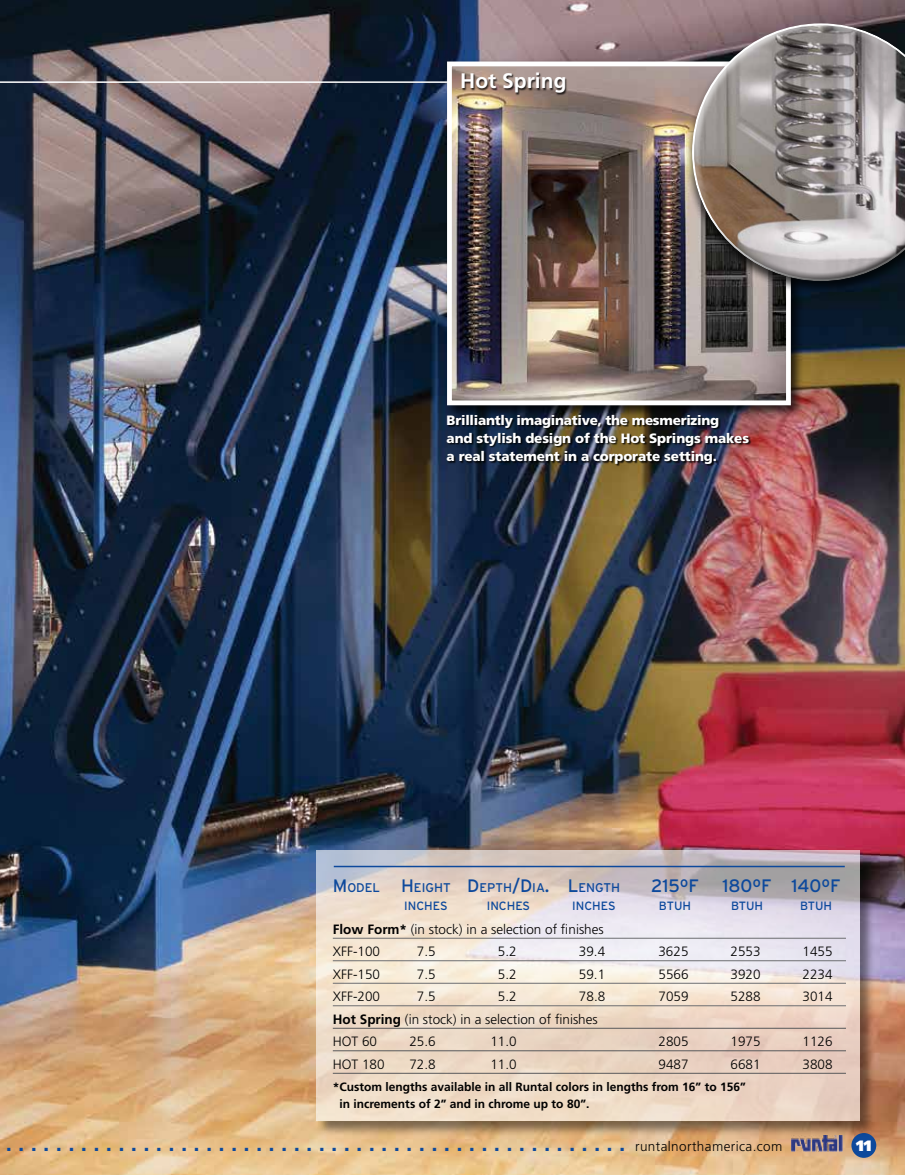
<style>
.page{position:relative;width:905px;height:1175px;background:#fff}
.page>*{position:absolute;margin:0;border:0;box-sizing:border-box;transform-origin:0 0}
.t1{font:700 22.5px "Frutiger";color:#0d499c}
.t2{font:700 21px "Frutiger";color:#fff}
.t3{font:18px "Interstate";color:#0d499c}
.t4{font:900 15px "Frutiger";color:#fff}
.t5{font:300 13.5px/22.5px "Frutiger";color:#000}
.t6{font:900 13.5px/18px "Frutiger LT";letter-spacing:-.01em;color:#fff}
.t7{font:12.6px "Interstate";color:#0d499c}
.t8{font:700 12px/16.5px "Frutiger";color:#000}
.t9{font:12px "Interstate";color:#0d499c}
.s1{font-size:18px}
.s2{font-weight:700}
.s3{font-weight:300;font-size:13.5px;color:#000}
</style>
<div class="page">
<img style="left:0;top:0;width:904px;height:1174px">
<div style="left:851px;top:1133px;width:25px;height:24px;background:#0d499c;border-radius:50%"></div>
<img style="left:791px;top:1136px;width:51px;height:15px">
<div style="left:316px;top:850px;width:559px;height:286px;background:#000;opacity:.75"></div>
<svg style="left:316px;top:850px;width:543px;height:270px;background:#e6d7ce"></svg>
<hr style="left:333px;top:938px;width:513px;height:1px;background:#6d6e71">
<hr style="left:333px;top:960px;width:513px;height:1px;background:#6d6e71">
<hr style="left:333px;top:983px;width:513px;height:1px;background:#6d6e71">
<hr style="left:333px;top:1005px;width:513px;height:1px;background:#6d6e71">
<hr style="left:333px;top:1028px;width:513px;height:1px;background:#58595b">
<hr style="left:333px;top:1050px;width:513px;height:1px;background:#58595b">
<hr style="left:333px;top:1073px;width:513px;height:1px;background:#58595b">
<hr style="left:334px;top:865px;width:510px;height:2px;background:#0d499c">
<hr style="left:0;top:81px;width:904px;height:2px;background:#fff">
<div style="left:444px;top:59px;width:360px;height:360px;background:#000;opacity:.75"></div>
<img style="left:453px;top:68px;width:331px;height:331px">
<div style="left:447px;top:62px;width:343px;height:343px;border:5px solid #fff"></div>
<div style="left:462px;top:73px;width:105px;height:22px;background:#000;opacity:.75"></div>
<div style="left:447px;top:415px;width:304px;height:52px;background:#000;opacity:.9"></div>
<div style="left:684px;top:22px;width:220px;height:274px;background:#000;opacity:.75"></div>
<div style="left:691px;top:21px;width:213px;height:220px;background:#fff;opacity:.8"></div>
<div style="left:707px;top:46px;width:197px;height:236px;background:#000;opacity:.59"></div>
<h2 class="t2" style="left:460px;top:69px;width:108px">Hot Spring</h2>
<p class="t6" style="left:446px;top:412px;width:304px">Brilliantly imaginative, the mesmerizing<br>and stylish design of the Hot Springs makes a real statement in a corporate setting.</p>
<p class="t7" style="left:333px;top:881px;width:286px"><span class="s1">M</span>ODEL <span class="s1">H</span>EIGHT <span class="s1">D</span>EPTH<span class="s1">/D</span>IA<span class="s1">. L</span>ENGTH</p>
<h3 class="t3" style="left:651px;top:876px;width:49px">215ºF</h3>
<h3 class="t3" style="left:722px;top:876px;width:120px">180ºF 140ºF</h3>
<p class="t9" style="left:404px;top:899px;width:45px">INCHES</p>
<p class="t9" style="left:487px;top:899px;width:45px">INCHES</p>
<p class="t9" style="left:572px;top:899px;width:45px">INCHES</p>
<p class="t9" style="left:659px;top:899px;width:34px">BTUH</p>
<p class="t9" style="left:731px;top:899px;width:34px">BTUH</p>
<p class="t9" style="left:800px;top:899px;width:34px">BTUH</p>
<p class="t5" style="left:333px;top:917px;width:272px"><span class="s2">Flow Form*</span> (in stock) in a selection of finishes<br>XFF-100</p>
<p class="t5" style="left:417px;top:940px;width:20px">7.5</p>
<p class="t5" style="left:498px;top:940px;width:20px">5.2</p>
<p class="t5" style="left:579px;top:940px;width:28px">39.4</p>
<p class="t5" style="left:658px;top:940px;width:32px">3625</p>
<p class="t5" style="left:730px;top:940px;width:32px">2553</p>
<p class="t5" style="left:802px;top:940px;width:32px">1455</p>
<p class="t5" style="left:333px;top:962px;width:49px">XFF-150</p>
<p class="t5" style="left:417px;top:962px;width:20px">7.5</p>
<p class="t5" style="left:498px;top:962px;width:20px">5.2</p>
<p class="t5" style="left:579px;top:962px;width:28px">59.1</p>
<p class="t5" style="left:658px;top:962px;width:32px">5566</p>
<p class="t5" style="left:730px;top:962px;width:32px">3920</p>
<p class="t5" style="left:802px;top:962px;width:32px">2234</p>
<p class="t5" style="left:333px;top:985px;width:49px">XFF-200</p>
<p class="t5" style="left:417px;top:985px;width:20px">7.5</p>
<p class="t5" style="left:498px;top:985px;width:20px">5.2</p>
<p class="t5" style="left:579px;top:985px;width:28px">78.8</p>
<p class="t5" style="left:658px;top:985px;width:32px">7059</p>
<p class="t5" style="left:730px;top:985px;width:32px">5288</p>
<p class="t5" style="left:802px;top:985px;width:32px">3014</p>
<p class="t5" style="left:333px;top:1007px;width:266px"><span class="s2">Hot Spring</span> (in stock) in a selection of finishes<br>HOT 60</p>
<p class="t5" style="left:409px;top:1030px;width:28px">25.6</p>
<p class="t5" style="left:490px;top:1030px;width:28px">11.0</p>
<p class="t5" style="left:658px;top:1030px;width:32px">2805</p>
<p class="t5" style="left:730px;top:1030px;width:32px">1975</p>
<p class="t5" style="left:802px;top:1030px;width:32px">1126</p>
<p class="t5" style="left:333px;top:1052px;width:53px">HOT 180</p>
<p class="t5" style="left:409px;top:1052px;width:28px">72.8</p>
<p class="t5" style="left:490px;top:1052px;width:28px">11.0</p>
<p class="t5" style="left:658px;top:1052px;width:32px">9487</p>
<p class="t5" style="left:730px;top:1052px;width:32px">6681</p>
<p class="t5" style="left:802px;top:1052px;width:32px">3808</p>
<p class="t8" style="left:339px;top:1078px;width:408px;text-indent:-7px">*Custom lengths available in all Runtal colors in lengths from 16” to 156” in increments of 2” and in chrome up to 80”.</p>
<h1 class="t1" style="left:6px;top:1129px;width:778px">. . . . . . . . . . . . . . . . . . . . . . . . . . . . . . . . . . . . . . . . . . . . . . . . . . <span class="s3">runtalnorthamerica.com</span></h1>
<p class="t4" style="left:856px;top:1136px;width:17px">1 18</p>
</div>
